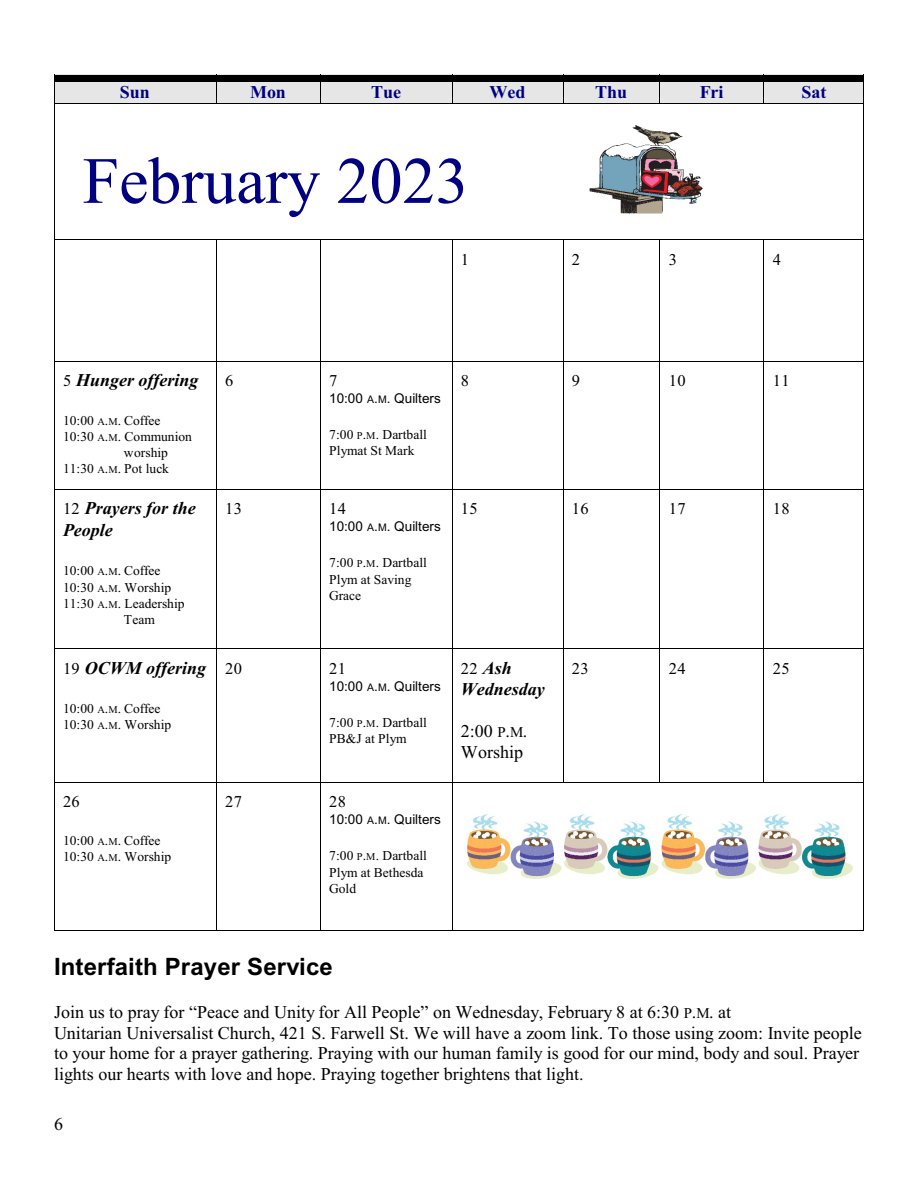
<style>
.page{position:relative;width:918px;height:1188px;background:#fff}
.page>*{position:absolute;margin:0;border:0;box-sizing:border-box;transform-origin:0 0}
.t1{font:66px "Times New Roman";color:#000080}
.t2{font:700 24px "Arial";letter-spacing:.005em;color:#000}
.t3{font:18px/20.7px "Times New Roman";color:#000}
.t4{font:italic 700 18px/21.6px "Times New Roman";color:#000}
.t5{font:700 18px "Times New Roman";color:#000080}
.t6{font:16.5px "Times New Roman";letter-spacing:.025em;color:#000}
.t7{font:13.5px/16.2px "Times New Roman";color:#000}
.t8{font:13.5px "Arial";color:#000}
.s1{font-weight:400;font-style:normal;font-size:16.5px}
.s2{font-size:10.5px}
.s3{font-size:15px}
</style>
<div class="page">
<div style="left:54px;top:75px;width:162px;height:28px;background:#e6e6e6"></div>
<div style="left:54px;top:75px;width:162px;height:7px;background:#000"></div>
<div style="left:216px;top:75px;width:104px;height:28px;background:#e6e6e6"></div>
<div style="left:216px;top:75px;width:104px;height:7px;background:#000"></div>
<div style="left:320px;top:75px;width:132px;height:28px;background:#e6e6e6"></div>
<div style="left:320px;top:75px;width:132px;height:7px;background:#000"></div>
<div style="left:452px;top:75px;width:111px;height:28px;background:#e6e6e6"></div>
<div style="left:452px;top:75px;width:111px;height:7px;background:#000"></div>
<div style="left:563px;top:75px;width:97px;height:28px;background:#e6e6e6"></div>
<div style="left:563px;top:75px;width:97px;height:7px;background:#000"></div>
<div style="left:660px;top:75px;width:104px;height:28px;background:#e6e6e6"></div>
<div style="left:660px;top:75px;width:104px;height:7px;background:#000"></div>
<div style="left:764px;top:75px;width:100px;height:28px;background:#e6e6e6"></div>
<div style="left:764px;top:75px;width:100px;height:7px;background:#000"></div>
<img style="left:589px;top:126px;width:114px;height:88px">
<img style="left:467px;top:815px;width:385px;height:63px">
<p class="t5" style="left:120px;top:86px;width:32px">Sun</p>
<p class="t5" style="left:250px;top:86px;width:37px">Mon</p>
<p class="t5" style="left:371px;top:86px;width:32px">Tue</p>
<p class="t5" style="left:489px;top:86px;width:37px">Wed</p>
<p class="t5" style="left:595px;top:86px;width:34px">Thu</p>
<p class="t5" style="left:700px;top:86px;width:25px">Fri</p>
<p class="t5" style="left:801px;top:86px;width:27px">Sat</p>
<h1 class="t1" style="left:83px;top:157px;width:387px">February 2023</h1>
<p class="t6" style="left:461px;top:253px;width:10px">1</p>
<p class="t6" style="left:572px;top:253px;width:10px">2</p>
<p class="t6" style="left:669px;top:253px;width:10px">3</p>
<p class="t6" style="left:773px;top:253px;width:10px">4</p>
<p class="t4" style="left:63px;top:371px;width:137px"><span class="s1">5</span> Hunger offering</p>
<p class="t7" style="left:63px;top:413px;width:99px">10:00 <span class="s2">A</span>.<span class="s2">M</span>. Coffee</p>
<p class="t7" style="left:63px;top:430px;width:130px">10:30 <span class="s2">A</span>.<span class="s2">M</span>. Communion</p>
<p class="t7" style="left:124px;top:446px;width:46px">worship</p>
<p class="t7" style="left:63px;top:462px;width:108px">11:30 <span class="s2">A</span>.<span class="s2">M</span>. Pot luck</p>
<p class="t4" style="left:63px;top:499px;width:134px"><span class="s1">12</span> Prayers for the<br>People</p>
<p class="t7" style="left:63px;top:564px;width:99px">10:00 <span class="s2">A</span>.<span class="s2">M</span>. Coffee</p>
<p class="t7" style="left:63px;top:580px;width:110px">10:30 <span class="s2">A</span>.<span class="s2">M</span>. Worship</p>
<p class="t7" style="left:63px;top:597px;width:123px">11:30 <span class="s2">A</span>.<span class="s2">M</span>. Leadership</p>
<p class="t7" style="left:124px;top:613px;width:33px">Team</p>
<p class="t4" style="left:63px;top:659px;width:145px"><span class="s1">19</span> OCWM offering</p>
<p class="t7" style="left:63px;top:702px;width:110px">10:00 <span class="s2">A</span>.<span class="s2">M</span>. Coffee<br>10:30 <span class="s2">A</span>.<span class="s2">M</span>. Worship</p>
<p class="t6" style="left:225px;top:375px;width:10px">6</p>
<p class="t6" style="left:329px;top:375px;width:10px">7</p>
<p class="t8" style="left:329px;top:393px;width:113px">10:00 <span class="s2">A</span>.<span class="s2">M</span>. Quilters</p>
<p class="t7" style="left:329px;top:428px;width:99px">7:00 <span class="s2">P</span>.<span class="s2">M</span>. Dartball<br>Plymat St Mark</p>
<p class="t6" style="left:225px;top:503px;width:18px">13</p>
<p class="t6" style="left:329px;top:503px;width:18px">14</p>
<p class="t8" style="left:329px;top:522px;width:113px">10:00 <span class="s2">A</span>.<span class="s2">M</span>. Quilters</p>
<p class="t7" style="left:329px;top:556px;width:99px">7:00 <span class="s2">P</span>.<span class="s2">M</span>. Dartball<br>Plym at Saving<br>Grace</p>
<p class="t6" style="left:225px;top:662px;width:18px">20</p>
<p class="t6" style="left:329px;top:662px;width:18px">21</p>
<p class="t8" style="left:329px;top:681px;width:113px">10:00 <span class="s2">A</span>.<span class="s2">M</span>. Quilters</p>
<p class="t7" style="left:329px;top:715px;width:99px">7:00 <span class="s2">P</span>.<span class="s2">M</span>. Dartball<br>PB&amp;J at Plym</p>
<p class="t6" style="left:63px;top:796px;width:18px">26</p>
<p class="t7" style="left:63px;top:834px;width:110px">10:00 <span class="s2">A</span>.<span class="s2">M</span>. Coffee<br>10:30 <span class="s2">A</span>.<span class="s2">M</span>. Worship</p>
<p class="t6" style="left:225px;top:796px;width:18px">27</p>
<p class="t6" style="left:329px;top:796px;width:18px">28</p>
<p class="t8" style="left:329px;top:815px;width:113px">10:00 <span class="s2">A</span>.<span class="s2">M</span>. Quilters</p>
<p class="t7" style="left:329px;top:849px;width:99px">7:00 <span class="s2">P</span>.<span class="s2">M</span>. Dartball<br>Plym at Bethesda<br>Gold</p>
<p class="t6" style="left:461px;top:375px;width:10px">8</p>
<p class="t6" style="left:572px;top:375px;width:10px">9</p>
<p class="t6" style="left:669px;top:375px;width:18px">10</p>
<p class="t6" style="left:773px;top:375px;width:18px">11</p>
<p class="t6" style="left:461px;top:503px;width:18px">15</p>
<p class="t6" style="left:572px;top:503px;width:18px">16</p>
<p class="t6" style="left:669px;top:503px;width:18px">17</p>
<p class="t6" style="left:773px;top:503px;width:18px">18</p>
<p class="t4" style="left:461px;top:659px;width:85px"><span class="s1">22</span> Ash<br>Wednesday</p>
<p class="t3" style="left:461px;top:723px;width:68px">2:00 <span class="s3">P</span>.<span class="s3">M</span>.<br>Worship</p>
<p class="t6" style="left:572px;top:662px;width:18px">23</p>
<p class="t6" style="left:669px;top:662px;width:18px">24</p>
<p class="t6" style="left:773px;top:662px;width:18px">25</p>
<h2 class="t2" style="left:54px;top:957px;width:280px">Interfaith Prayer Service</h2>
<p class="t3" style="left:54px;top:1003px;width:809px">Join us to pray for “Peace and Unity for All People” on Wednesday, February 8 at 6:30 <span class="s3">P</span>.<span class="s3">M</span>. at<br>Unitarian Universalist Church, 421 S. Farwell St. We will have a zoom link. To those using zoom: Invite people to your home for a prayer gathering. Praying with our human family is good for our mind, body and soul. Prayer lights our hearts with love and hope. Praying together brightens that light.</p>
<p class="t3" style="left:54px;top:1115px;width:10px">6</p>
</div>
